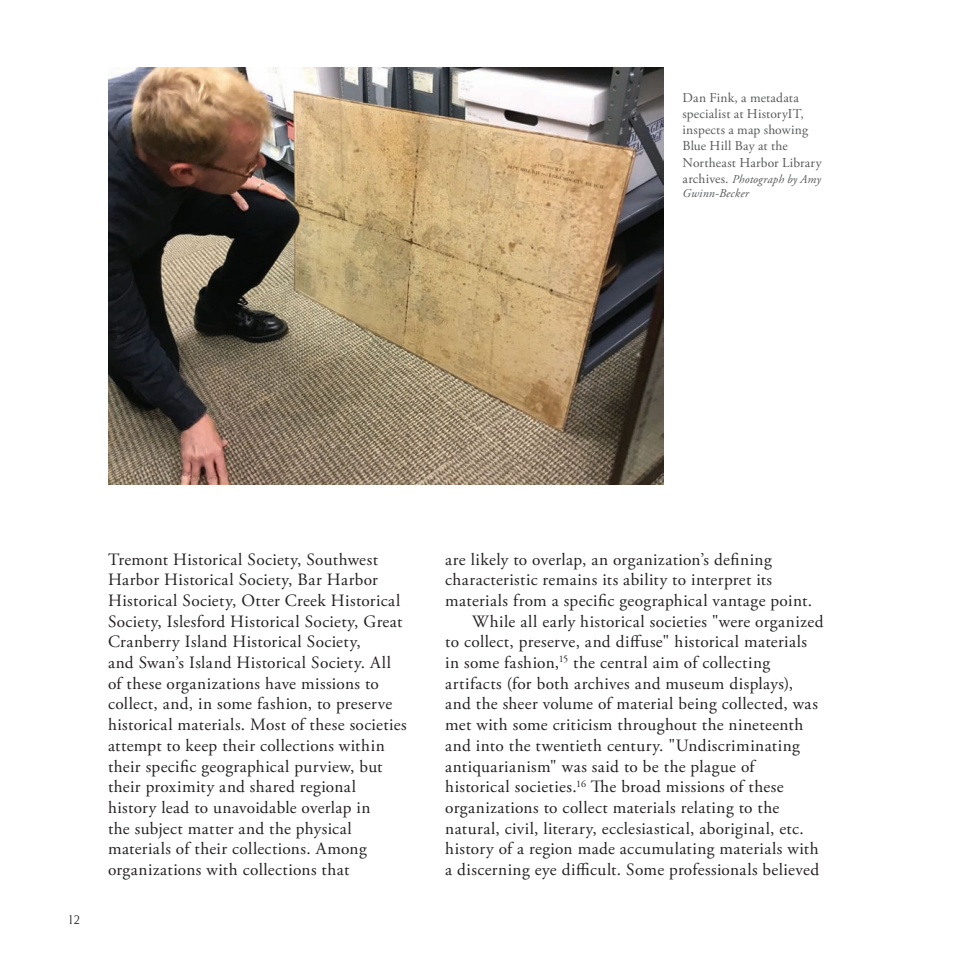
<style>
.page{position:relative;width:972px;height:972px;background:#fff}
.page>*{position:absolute;margin:0;border:0;box-sizing:border-box;transform-origin:0 0}
.body{font:17.25px/20.7px "Adobe Garamond Pro";letter-spacing:.025em;color:#231f20}
.t1{font:13.5px/16.2px "Adobe Garamond Pro";letter-spacing:.015em;color:#57585a}
.t2{font:italic 13.5px "Novarese";color:#231f20}
.t3{font:italic 12px/14.4px "Adobe Garamond Pro";letter-spacing:.015em;color:#57585a}
.s1{font-style:normal;font-size:13.5px}
</style>
<div class="page">
<img style="left:108px;top:68px;width:556px;height:416px">
<p class="t1" style="left:683px;top:90px;width:141px">Dan Fink, a metadata specialist at HistoryIT, inspects a map showing<br>Blue Hill Bay at the<br>Northeast Harbor Library</p>
<p class="t3" style="left:683px;top:172px;width:140px"><span class="s1">archives.</span> Photograph by Amy<br>Gwinn-Becker</p>
<p class="t2" style="left:68px;top:912px;width:14px">12</p>
<p class="body" style="left:108px;top:549px;width:300px">Tremont Historical Society, Southwest Harbor Historical Society, Bar Harbor Historical Society, Otter Creek Historical Society, Islesford Historical Society, Great Cranberry Island Historical Society,<br>and Swan’s Island Historical Society. All of these organizations have missions to collect, and, in some fashion, to preserve historical materials. Most of these societies attempt to keep their collections within their specific geographical purview, but their proximity and shared regional history lead to unavoidable overlap in<br>the subject matter and the physical materials of their collections. Among organizations with collections that</p>
<p class="body" style="left:445px;top:549px;width:368px">are likely to overlap, an organization’s defining characteristic remains its ability to interpret its materials from a specific geographical vantage point.</p>
<p class="body" style="left:445px;top:611px;width:380px;text-indent:27px">While all early historical societies "were organized to collect, preserve, and diffuse" historical materials in some fashion,<sup>15</sup> the central aim of collecting artifacts (for both archives and museum displays),<br>and the sheer volume of material being collected, was met with some criticism throughout the nineteenth and into the twentieth century. "Undiscriminating antiquarianism" was said to be the plague of<br>historical societies.<sup>16</sup> The broad missions of these organizations to collect materials relating to the natural, civil, literary, ecclesiastical, aboriginal, etc. history of a region made accumulating materials with a discerning eye difficult. Some professionals believed</p>
</div>
